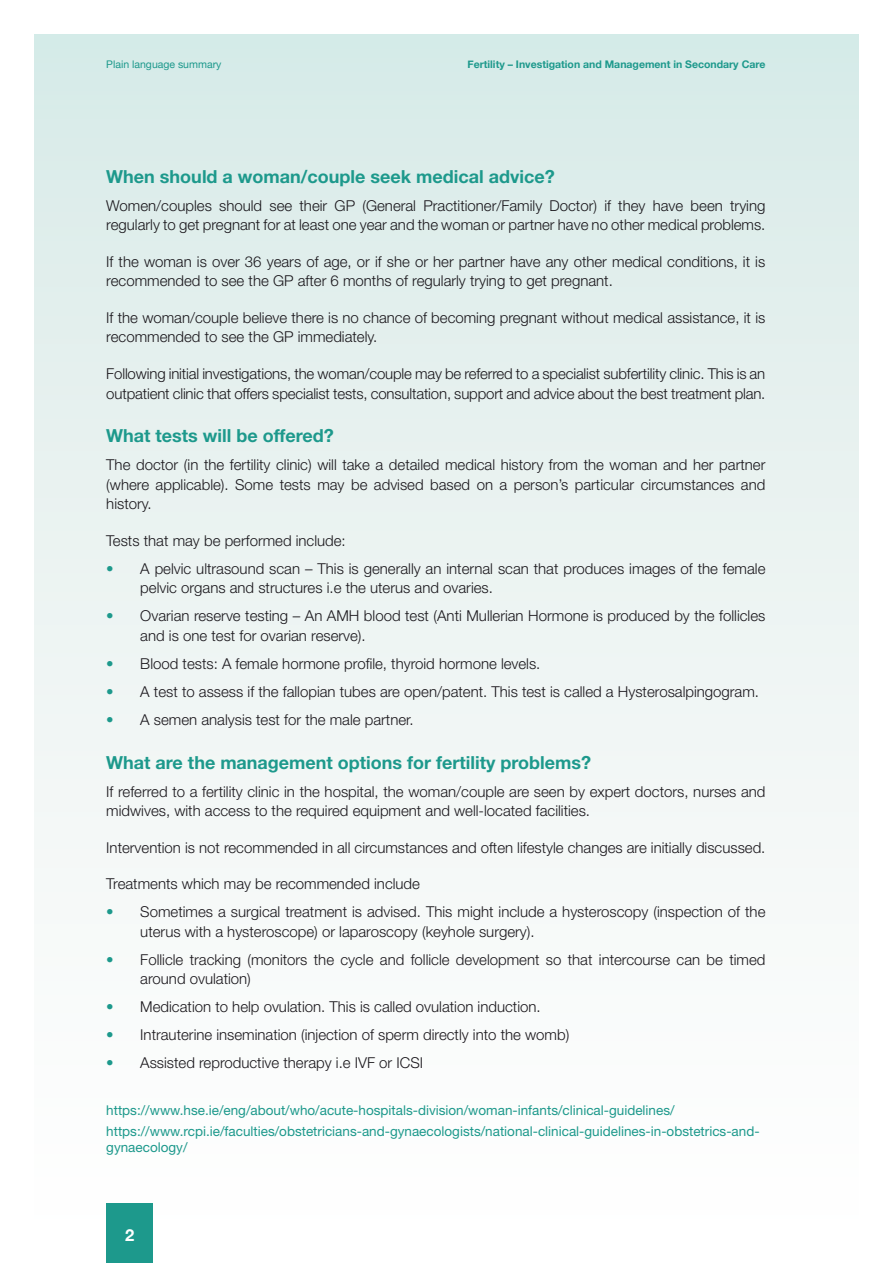
<style>
.page{position:relative;width:893px;height:1263px;background:#fff}
.page>*{position:absolute;margin:0;border:0;box-sizing:border-box;transform-origin:0 0}
.t1{font:700 18px "Helvetica Neue LT Std";color:#1d998c}
.t2{font:700 16.5px "Helvetica Neue";color:#fff}
.Body_0-0__4{font:300 15px/19.5px "Helvetica Neue LT Std";color:#1a171c}
.t3{font:13.5px/20.7px "Helvetica Neue LT Std";color:#1d998c}
.t4{font:700 10.5px "Helvetica Neue";color:#1d998c}
.t5{font:10.5px "Helvetica Neue";color:#1d998c}
.s1{font-weight:700;color:#1d998c}
</style>
<div class="page">
<div style="left:34px;top:34px;width:825px;height:1195px;background:linear-gradient(to bottom,#d8eae8,#fff)"></div>
<div style="left:106px;top:1203px;width:47px;height:60px;background:#1d998c"></div>
<p class="t5" style="left:106px;top:57px;width:117px">Plain language summary</p>
<p class="t4" style="left:467px;top:56px;width:299px">Fertility – Investigation and Management in Secondary Care</p>
<h2 class="t1" style="left:106px;top:165px;width:450px">When should a woman/couple seek medical advice?</h2>
<p class="Body_0-0__4" style="left:106px;top:196px;width:661px">Women/couples should see their GP (General Practitioner/Family Doctor) if they have been trying regularly to get pregnant for at least one year and the woman or partner have no other medical problems.</p>
<p class="Body_0-0__4" style="left:106px;top:252px;width:660px">If the woman is over 36 years of age, or if she or her partner have any other medical conditions, it is recommended to see the GP after 6 months of regularly trying to get pregnant.</p>
<p class="Body_0-0__4" style="left:106px;top:308px;width:660px">If the woman/couple believe there is no chance of becoming pregnant without medical assistance, it is recommended to see the GP immediately.</p>
<p class="Body_0-0__4" style="left:106px;top:364px;width:661px">Following initial investigations, the woman/couple may be referred to a specialist subfertility clinic. This is an outpatient clinic that offers specialist tests, consultation, support and advice about the best treatment plan.</p>
<h2 class="t1" style="left:106px;top:425px;width:229px">What tests will be offered?</h2>
<p class="Body_0-0__4" style="left:106px;top:455px;width:661px;text-align:justify">The doctor (in the fertility clinic) will take a detailed medical history from the woman and her partner (where applicable). Some tests may be advised based on a person’s particular circumstances and history.</p>
<p class="Body_0-0__4" style="left:106px;top:530px;width:241px">Tests that may be performed include:</p>
<p class="Body_0-0__4" style="left:140px;top:558px;width:627px;text-indent:-34px"><span class="s1">•</span> A pelvic ultrasound scan – This is generally an internal scan that produces images of the female pelvic organs and structures i.e the uterus and ovaries.</p>
<p class="Body_0-0__4" style="left:140px;top:606px;width:626px;text-indent:-34px"><span class="s1">•</span> Ovarian reserve testing – An AMH blood test (Anti Mullerian Hormone is produced by the follicles and is one test for ovarian reserve).</p>
<p class="Body_0-0__4" style="left:106px;top:653px;width:436px"><span class="s1">•</span> Blood tests: A female hormone profile, thyroid hormone levels.</p>
<p class="Body_0-0__4" style="left:106px;top:681px;width:654px"><span class="s1">•</span> A test to assess if the fallopian tubes are open/patent. This test is called a Hysterosalpingogram.</p>
<p class="Body_0-0__4" style="left:106px;top:709px;width:309px"><span class="s1">•</span> A semen analysis test for the male partner.</p>
<h2 class="t1" style="left:106px;top:751px;width:486px">What are the management options for fertility problems?</h2>
<p class="Body_0-0__4" style="left:106px;top:781px;width:661px">If referred to a fertility clinic in the hospital, the woman/couple are seen by expert doctors, nurses and midwives, with access to the required equipment and well-located facilities.</p>
<p class="Body_0-0__4" style="left:106px;top:837px;width:661px">Intervention is not recommended in all circumstances and often lifestyle changes are initially discussed.</p>
<p class="Body_0-0__4" style="left:106px;top:874px;width:315px">Treatments which may be recommended include</p>
<p class="Body_0-0__4" style="left:140px;top:902px;width:627px;text-indent:-34px"><span class="s1">•</span> Sometimes a surgical treatment is advised. This might include a hysteroscopy (inspection of the uterus with a hysteroscope) or laparoscopy (keyhole surgery).</p>
<p class="Body_0-0__4" style="left:140px;top:949px;width:627px;text-indent:-34px"><span class="s1">•</span> Follicle tracking (monitors the cycle and follicle development so that intercourse can be timed around ovulation)</p>
<p class="Body_0-0__4" style="left:106px;top:997px;width:436px"><span class="s1">•</span> Medication to help ovulation. This is called ovulation induction.</p>
<p class="Body_0-0__4" style="left:106px;top:1025px;width:464px"><span class="s1">•</span> Intrauterine insemination (injection of sperm directly into the womb)</p>
<p class="Body_0-0__4" style="left:106px;top:1053px;width:318px"><span class="s1">•</span> Assisted reproductive therapy i.e IVF or ICSI</p>
<p class="t3" style="left:106px;top:1100px;width:655px">https://www.hse.ie/eng/about/who/acute-hospitals-division/woman-infants/clinical-guidelines/ https://www.rcpi.ie/faculties/obstetricians-and-gynaecologists/national-clinical-guidelines-in-obstetrics-and-</p>
<p class="t3" style="left:106px;top:1137px;width:83px">gynaecology/</p>
<p class="t2" style="left:125px;top:1222px;width:11px">2</p>
</div>
